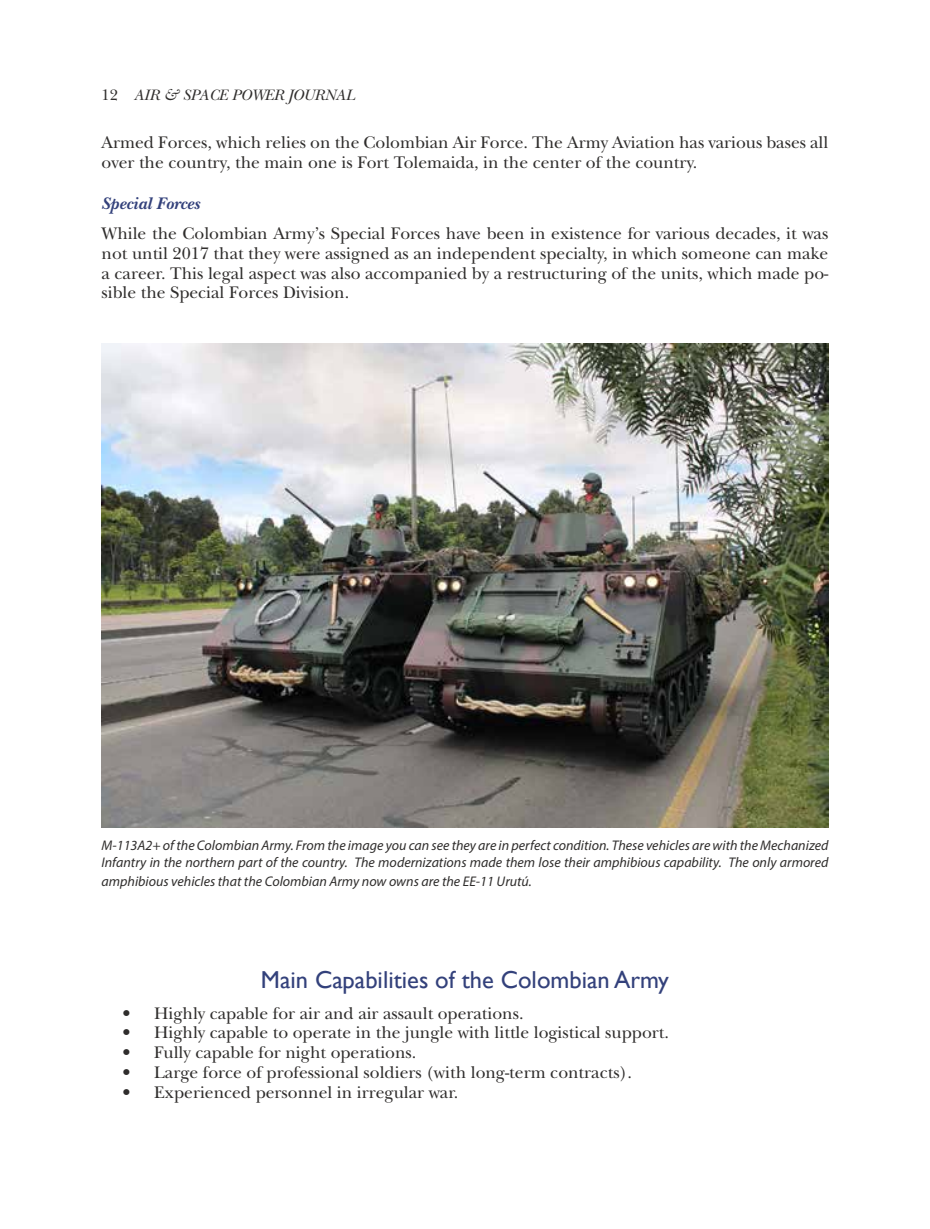
<style>
.page{position:relative;width:930px;height:1229px;background:#fff}
.page>*{position:absolute;margin:0;border:0;box-sizing:border-box;transform-origin:0 0}
.t1{font:24.5px "Gill Sans";color:#33417b}
.t2{font:17.5px/19.8px "New Baskerville Std";color:#2f2d2c}
.t3{font:italic 700 17.5px "New Baskerville Std";color:#33417b}
.t4{font:italic 15.75px "New Baskerville Std";color:#2f2d2c}
.t5{font:italic 14px/16.3px "Myriad Pro";color:#2f2d2c}
.s1{font-style:normal}
</style>
<div class="page">
<img style="left:101px;top:343px;width:727px;height:484px">
<p class="t4" style="left:102px;top:86px;width:255px"><span class="s1">12</span> AIR &amp; SPACE POWER JOURNAL</p>
<p class="t2" style="left:102px;top:133px;width:728px">Armed Forces, which relies on the Colombian Air Force. The Army Aviation has various bases all over the country, the main one is Fort Tolemaida, in the center of the country.</p>
<p class="t3" style="left:102px;top:193px;width:100px">Special Forces</p>
<p class="t2" style="left:102px;top:224px;width:728px;text-align:justify">While the Colombian Army’s Special Forces have been in existence for various decades, it was not until 2017 that they were assigned as an independent specialty, in which someone can make a career. This legal aspect was also accompanied by a restructuring of the units, which made po&shy;sible the Special Forces Division.</p>
<p class="t5" style="left:102px;top:837px;width:728px">M-113A2+ of the Colombian Army. From the image you can see they are in perfect condition. These vehicles are with the Mechanized<br>Infantry in the northern part of the country. The modernizations made them lose their amphibious capability. The only armored</p>
<p class="t5" style="left:102px;top:873px;width:431px">amphibious vehicles that the Colombian Army now owns are the EE-11 Urutú.</p>
<h1 class="t1" style="left:261px;top:966px;width:409px">Main Capabilities of the Colombian Army</h1>
<p class="t2" style="left:122px;top:1003px;width:402px">• Highly capable for air and air assault operations.</p>
<p class="t2" style="left:122px;top:1023px;width:548px">• Highly capable to operate in the jungle with little logistical support.</p>
<p class="t2" style="left:122px;top:1042px;width:295px">• Fully capable for night operations.</p>
<p class="t2" style="left:122px;top:1062px;width:510px">• Large force of professional soldiers (with long-term contracts).</p>
<p class="t2" style="left:122px;top:1082px;width:337px">• Experienced personnel in irregular war.</p>
</div>
